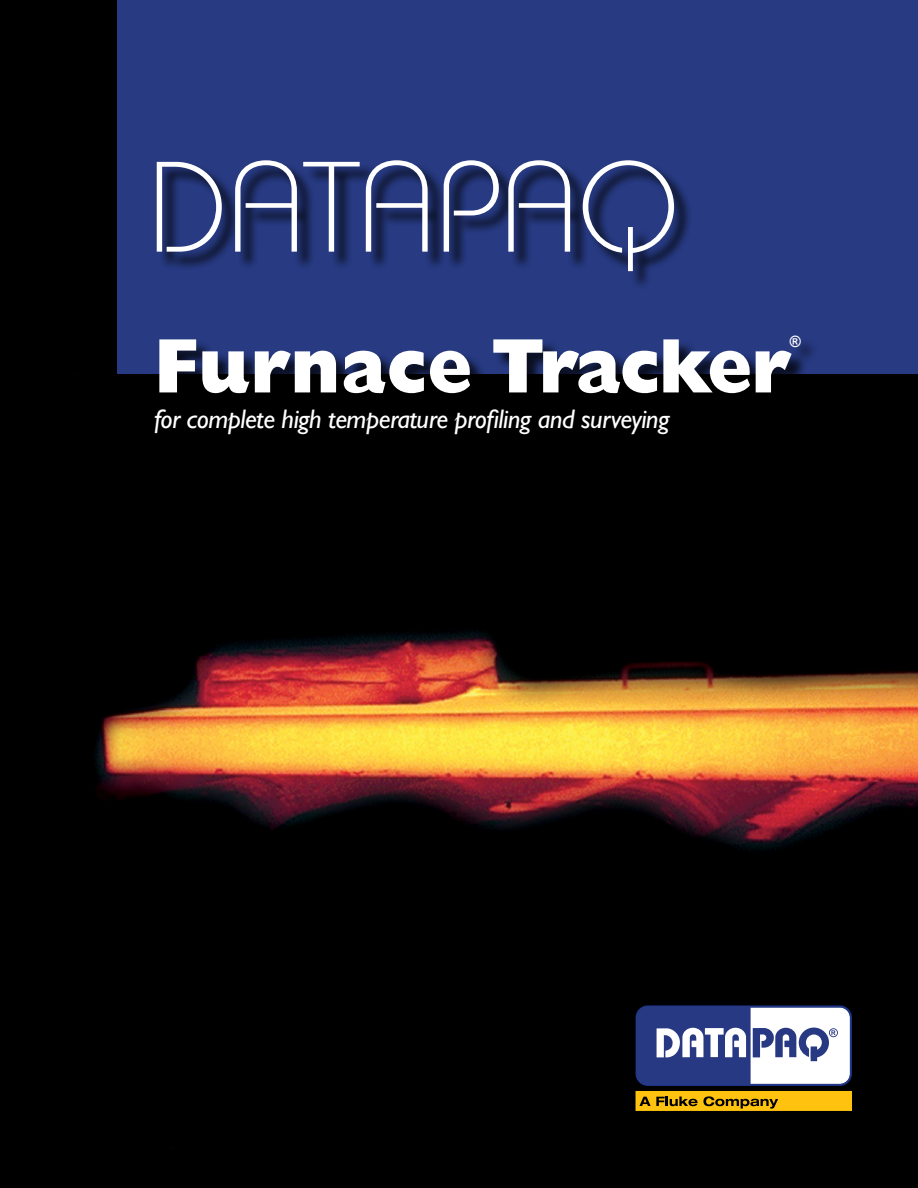
<style>
.page{position:relative;width:918px;height:1188px;background:#fff}
.page>*{position:absolute;margin:0;border:0;box-sizing:border-box;transform-origin:0 0}
.t1{font:800 77.7px "Gill Sans";letter-spacing:-.01em;color:#fff;scale:.95 1}
.t2{font:italic 27px "Gill Sans";letter-spacing:-.02em;color:#fff}
.t3{font:800 15.75px "Gill Sans";color:#fff;scale:.95 1}
</style>
<div class="page">
<div style="left:117px;top:0;width:801px;height:375px;background:#273a82"></div>
<div style="left:0;top:0;width:117px;height:375px;background:#000"></div>
<div style="left:159px;top:163px;width:533px;height:126px;background:#000;opacity:.85"></div>
<svg style="left:157px;top:162px;width:65px;height:90px"></svg>
<svg style="left:235px;top:160px;width:62px;height:92px"></svg>
<svg style="left:303px;top:162px;width:57px;height:90px"></svg>
<svg style="left:366px;top:160px;width:62px;height:92px"></svg>
<svg style="left:444px;top:160px;width:55px;height:92px"></svg>
<svg style="left:508px;top:160px;width:62px;height:92px"></svg>
<svg style="left:583px;top:160px;width:91px;height:111px"></svg>
<img style="left:0;top:375px;width:918px;height:813px">
<svg style="left:636px;top:1005px;width:216px;height:81px"></svg>
<div style="left:636px;top:1092px;width:215px;height:18px;background:#ffc20e"></div>
<div style="left:636px;top:1091px;width:216px;height:20px;border:1px solid #ffc20e"></div>
<svg style="left:639px;top:1096px;width:139px;height:13px"></svg>
<svg style="left:636px;top:1006px;width:215px;height:79px"></svg>
<div style="left:156px;top:337px;width:661px;height:114px;background:#000;opacity:.75"></div>
<h1 class="t1" style="left:154px;top:321px;width:672px">Furnace Tracker</h1>
<p class="t3" style="left:790px;top:333px;width:13px">®</p>
<p class="t2" style="left:154px;top:404px;width:517px">for complete high temperature profiling and surveying</p>
</div>
